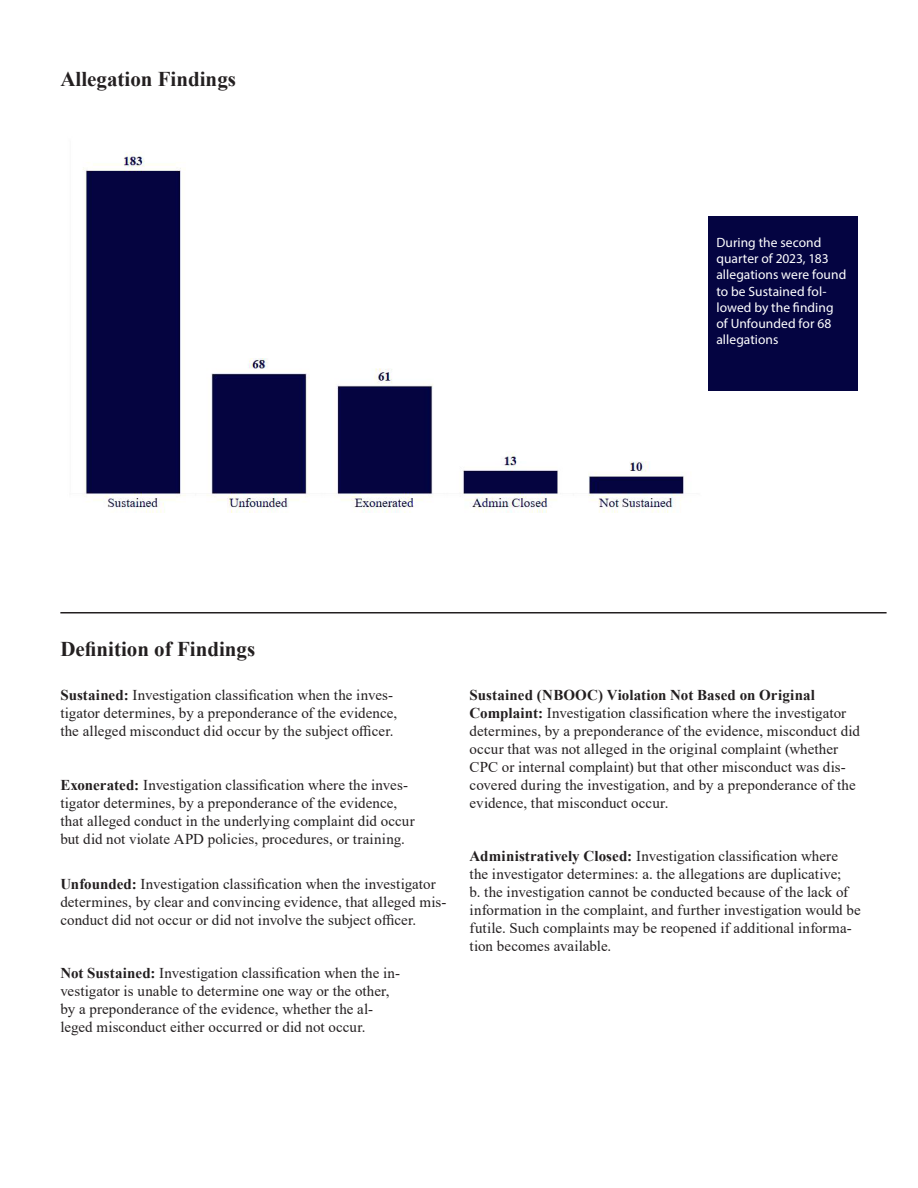
<style>
.page{position:relative;width:918px;height:1188px;background:#fff}
.page>*{position:absolute;margin:0;border:0;box-sizing:border-box;transform-origin:0 0}
.t1{font:700 21px "Times New Roman";color:#231f20}
._8_Content_black_Source_Sans_Pro{font:15px/18px "Times New Roman";letter-spacing:.005em;color:#231f20}
.t2{font:13.5px/16.2px "Myriad Pro";letter-spacing:.005em;color:#fff}
.s1{font-weight:700}
</style>
<div class="page">
<img style="left:83px;top:152px;width:601px;height:361px">
<div style="left:708px;top:216px;width:150px;height:175px;background:#040441"></div>
<hr style="left:60px;top:612px;width:827px;height:2px;background:#231f20">
<p class="t1" style="left:60px;top:64px;width:177px">Allegation Findings</p>
<p class="t2" style="left:716px;top:234px;width:131px">During the second quarter of 2023, 183 allegations were found to be Sustained fol&shy;lowed by the finding of Unfounded for 68 allegations</p>
<p class="t1" style="left:60px;top:634px;width:196px">Definition of Findings</p>
<p class="_8_Content_black_Source_Sans_Pro" style="left:60px;top:686px;width:338px"><span class="s1">Sustained:</span> Investigation classification when the inves&shy;tigator determines, by a preponderance of the evidence, the alleged misconduct did occur by the subject officer.</p>
<p class="_8_Content_black_Source_Sans_Pro" style="left:60px;top:776px;width:356px"><span class="s1">Exonerated:</span> Investigation classification where the inves&shy;tigator determines, by a preponderance of the evidence, that alleged conduct in the underlying complaint did occur but did not violate APD policies, procedures, or training.</p>
<p class="_8_Content_black_Source_Sans_Pro" style="left:60px;top:874px;width:388px"><span class="s1">Unfounded:</span> Investigation classification when the investigator determines, by clear and convincing evidence, that alleged mis&shy;conduct did not occur or did not involve the subject officer.</p>
<p class="_8_Content_black_Source_Sans_Pro" style="left:60px;top:963px;width:341px"><span class="s1">Not Sustained:</span> Investigation classification when the in&shy;vestigator is unable to determine one way or the other, by a preponderance of the evidence, whether the al&shy;leged misconduct either occurred or did not occur.</p>
<p class="_8_Content_black_Source_Sans_Pro" style="left:470px;top:686px;width:392px"><span class="s1">Sustained (NBOOC) Violation Not Based on Original Complaint:</span> Investigation classification where the investigator determines, by a preponderance of the evidence, misconduct did occur that was not alleged in the original complaint (whether CPC or internal complaint) but that other misconduct was dis&shy;covered during the investigation, and by a preponderance of the evidence, that misconduct occur.</p>
<p class="_8_Content_black_Source_Sans_Pro" style="left:470px;top:847px;width:393px"><span class="s1">Administratively Closed:</span> Investigation classification where<br>the investigator determines: a. the allegations are duplicative;<br>b. the investigation cannot be conducted because of the lack of information in the complaint, and further investigation would be futile. Such complaints may be reopened if additional informa&shy;tion becomes available.</p>
</div>
